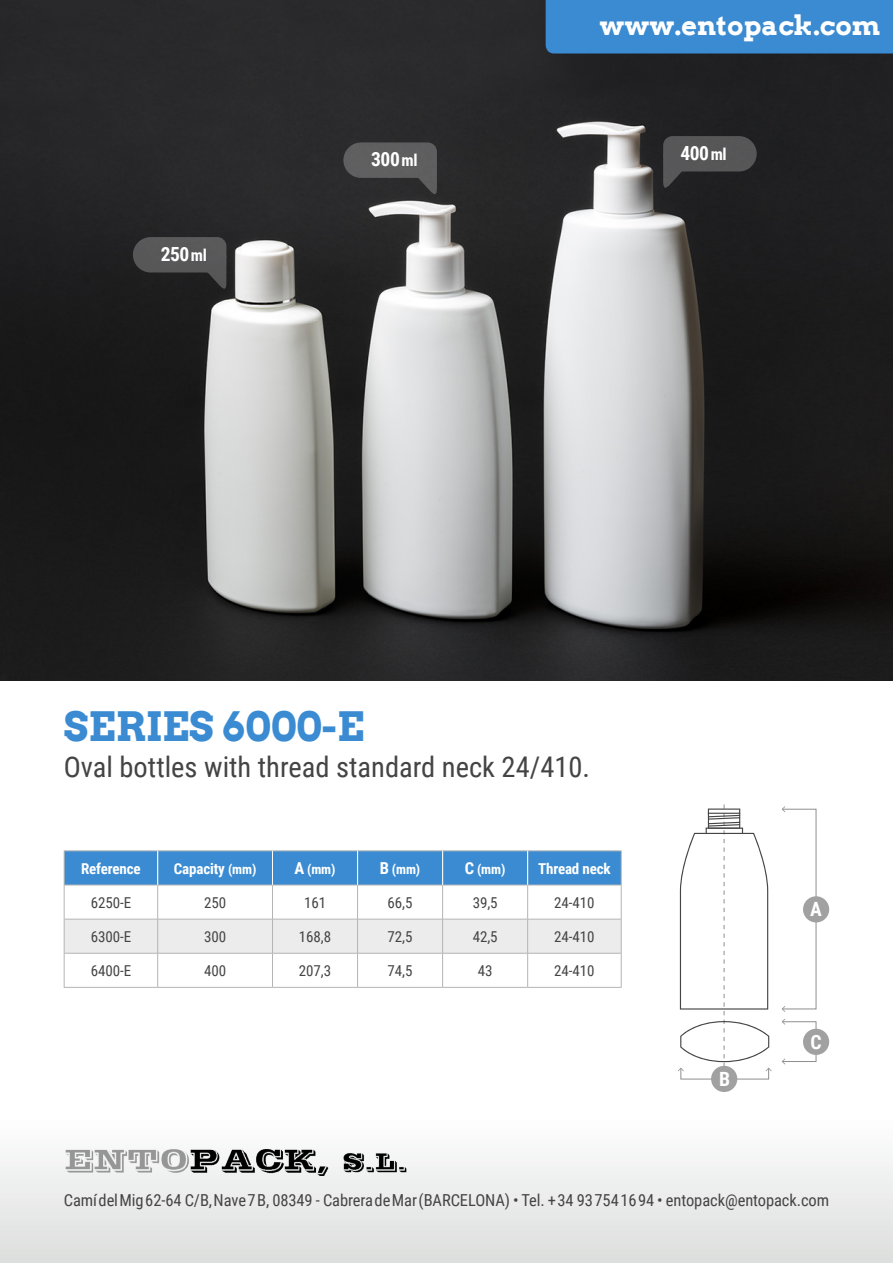
<style>
.page{position:relative;width:893px;height:1263px;background:#fff}
.page>*{position:absolute;margin:0;border:0;box-sizing:border-box;transform-origin:0 0}
.t1{font:700 40.5px "Arvo";color:#3a8bd2}
.t2{font:28.5px "Roboto Condensed";color:#444}
.t3{font:700 27px "Arvo";color:#fff}
.t4{font:700 19.65px "Roboto Condensed";color:#fff}
.t5{font:700 19.5px "Roboto Condensed";letter-spacing:-.025em;color:#fff}
.t6{font:16.5px "Roboto Condensed";letter-spacing:-.005em;color:#444}
.t7{font:15px "Roboto Condensed";letter-spacing:-.005em;color:#444}
.t8{font:700 15px "Roboto Condensed";letter-spacing:-.01em;color:#fff}
.t9{font:700 13.5px "Roboto Condensed";color:#fff}
.s1{font-size:16.5px}
.s2{font-size:13.5px}
</style>
<div class="page">
<div style="left:1px;top:1118px;width:892px;height:145px;background:linear-gradient(to bottom,#fdfefe,#dcdedd)"></div>
<img style="left:0;top:0;width:893px;height:680px">
<svg style="left:133px;top:237px;width:93px;height:53px;background:#454545"></svg>
<svg style="left:343px;top:142px;width:94px;height:54px;background:#4d4d4e"></svg>
<svg style="left:663px;top:136px;width:94px;height:53px;background:#444445"></svg>
<div style="left:65px;top:851px;width:556px;height:34px;background:#3a8bd2"></div>
<div style="left:65px;top:920px;width:556px;height:33px;background:#ececec"></div>
<hr style="left:64px;top:850px;width:94px;height:1px;background:#b4b4b4">
<hr style="left:64px;top:851px;width:1px;height:34px;background:#b4b4b4">
<hr style="left:158px;top:850px;width:115px;height:1px;background:#b4b4b4">
<hr style="left:273px;top:850px;width:85px;height:1px;background:#b4b4b4">
<hr style="left:358px;top:850px;width:85px;height:1px;background:#b4b4b4">
<hr style="left:443px;top:850px;width:85px;height:1px;background:#b4b4b4">
<hr style="left:528px;top:850px;width:94px;height:1px;background:#b4b4b4">
<hr style="left:621px;top:851px;width:1px;height:34px;background:#b4b4b4">
<hr style="left:64px;top:885px;width:1px;height:34px;background:#b4b4b4">
<hr style="left:621px;top:885px;width:1px;height:34px;background:#b4b4b4">
<hr style="left:64px;top:919px;width:1px;height:34px;background:#b4b4b4">
<hr style="left:621px;top:919px;width:1px;height:34px;background:#b4b4b4">
<hr style="left:64px;top:953px;width:1px;height:34px;background:#b4b4b4">
<hr style="left:621px;top:953px;width:1px;height:34px;background:#b4b4b4">
<hr style="left:64px;top:987px;width:94px;height:1px;background:#b4b4b4">
<hr style="left:158px;top:987px;width:115px;height:1px;background:#b4b4b4">
<hr style="left:273px;top:987px;width:85px;height:1px;background:#b4b4b4">
<hr style="left:358px;top:987px;width:85px;height:1px;background:#b4b4b4">
<hr style="left:443px;top:987px;width:85px;height:1px;background:#b4b4b4">
<hr style="left:528px;top:987px;width:94px;height:1px;background:#b4b4b4">
<hr style="left:65px;top:885px;width:93px;height:1px;background:#b4b4b4">
<hr style="left:158px;top:885px;width:115px;height:1px;background:#b4b4b4">
<hr style="left:157px;top:885px;width:1px;height:34px;background:#b4b4b4">
<hr style="left:273px;top:885px;width:85px;height:1px;background:#b4b4b4">
<hr style="left:272px;top:885px;width:1px;height:34px;background:#b4b4b4">
<hr style="left:358px;top:885px;width:85px;height:1px;background:#b4b4b4">
<hr style="left:357px;top:885px;width:1px;height:34px;background:#b4b4b4">
<hr style="left:443px;top:885px;width:85px;height:1px;background:#b4b4b4">
<hr style="left:442px;top:885px;width:1px;height:34px;background:#b4b4b4">
<hr style="left:528px;top:885px;width:93px;height:1px;background:#b4b4b4">
<hr style="left:527px;top:885px;width:1px;height:34px;background:#b4b4b4">
<hr style="left:65px;top:919px;width:93px;height:1px;background:#b4b4b4">
<hr style="left:158px;top:919px;width:115px;height:1px;background:#b4b4b4">
<hr style="left:157px;top:919px;width:1px;height:34px;background:#b4b4b4">
<hr style="left:273px;top:919px;width:85px;height:1px;background:#b4b4b4">
<hr style="left:272px;top:919px;width:1px;height:34px;background:#b4b4b4">
<hr style="left:358px;top:919px;width:85px;height:1px;background:#b4b4b4">
<hr style="left:357px;top:919px;width:1px;height:34px;background:#b4b4b4">
<hr style="left:443px;top:919px;width:85px;height:1px;background:#b4b4b4">
<hr style="left:442px;top:919px;width:1px;height:34px;background:#b4b4b4">
<hr style="left:528px;top:919px;width:93px;height:1px;background:#b4b4b4">
<hr style="left:527px;top:919px;width:1px;height:34px;background:#b4b4b4">
<hr style="left:65px;top:953px;width:93px;height:1px;background:#b4b4b4">
<hr style="left:158px;top:953px;width:115px;height:1px;background:#b4b4b4">
<hr style="left:157px;top:953px;width:1px;height:34px;background:#b4b4b4">
<hr style="left:273px;top:953px;width:85px;height:1px;background:#b4b4b4">
<hr style="left:272px;top:953px;width:1px;height:34px;background:#b4b4b4">
<hr style="left:358px;top:953px;width:85px;height:1px;background:#b4b4b4">
<hr style="left:357px;top:953px;width:1px;height:34px;background:#b4b4b4">
<hr style="left:443px;top:953px;width:85px;height:1px;background:#b4b4b4">
<hr style="left:442px;top:953px;width:1px;height:34px;background:#b4b4b4">
<hr style="left:528px;top:953px;width:93px;height:1px;background:#b4b4b4">
<hr style="left:527px;top:953px;width:1px;height:34px;background:#b4b4b4">
<hr style="left:157px;top:851px;width:1px;height:34px;background:#fff">
<hr style="left:272px;top:851px;width:1px;height:34px;background:#fff">
<hr style="left:357px;top:851px;width:1px;height:34px;background:#fff">
<hr style="left:442px;top:851px;width:1px;height:34px;background:#fff">
<hr style="left:527px;top:851px;width:1px;height:34px;background:#fff">
<svg style="left:782px;top:806px;width:3px;height:6px"></svg>
<svg style="left:782px;top:1006px;width:3px;height:6px"></svg>
<div style="left:782px;top:1021px;width:34px;height:41px;border:1px solid #8f8f8f"></div>
<svg style="left:782px;top:1019px;width:3px;height:6px"></svg>
<svg style="left:782px;top:1058px;width:3px;height:6px"></svg>
<svg style="left:678px;top:804px;width:94px;height:267px"></svg>
<div style="left:803px;top:896px;width:26px;height:26px;background:#a1a1a1;border-radius:50%"></div>
<div style="left:803px;top:1029px;width:26px;height:26px;background:#a1a1a1;border-radius:50%"></div>
<div style="left:711px;top:1066px;width:26px;height:26px;background:#a1a1a1;border-radius:50%"></div>
<svg style="left:64px;top:1133px;width:390px;height:52px;fill:#f0f1f0"></svg>
<div style="left:546px;top:0;width:51px;height:53px;background:#3a8bd2"></div>
<svg style="left:597px;top:0;width:296px;height:64px;background:#3579b5"></svg>
<h3 class="t3" style="left:599px;top:8px;width:282px">www.entopack.com</h3>
<p class="t5" style="left:161px;top:240px;width:48px">250 <span class="s1">ml</span></p>
<p class="t5" style="left:371px;top:146px;width:48px">300 <span class="s1">ml</span></p>
<p class="t5" style="left:680px;top:139px;width:48px">400 <span class="s1">ml</span></p>
<h1 class="t1" style="left:64px;top:701px;width:302px">SERIES 6000-E</h1>
<h2 class="t2" style="left:64px;top:747px;width:528px">Oval bottles with thread standard neck 24/410.</h2>
<p class="t8" style="left:81px;top:858px;width:61px">Reference</p>
<p class="t8" style="left:174px;top:858px;width:84px">Capacity <span class="s2">(mm)</span></p>
<p class="t9" style="left:295px;top:860px;width:43px"><span class="s1">A</span> (mm)</p>
<p class="t9" style="left:380px;top:860px;width:42px"><span class="s1">B</span> (mm)</p>
<p class="t9" style="left:465px;top:860px;width:42px"><span class="s1">C</span> (mm)</p>
<p class="t8" style="left:538px;top:858px;width:74px">Thread neck</p>
<p class="t7" style="left:91px;top:892px;width:42px">6250-E</p>
<p class="t7" style="left:204px;top:892px;width:24px">250</p>
<p class="t7" style="left:304px;top:892px;width:24px">161</p>
<p class="t7" style="left:388px;top:892px;width:26px">66,5</p>
<p class="t7" style="left:473px;top:892px;width:26px">39,5</p>
<p class="t7" style="left:554px;top:892px;width:42px">24-410</p>
<p class="t7" style="left:91px;top:926px;width:42px">6300-E</p>
<p class="t7" style="left:204px;top:926px;width:24px">300</p>
<p class="t7" style="left:299px;top:926px;width:34px">168,8</p>
<p class="t7" style="left:388px;top:926px;width:26px">72,5</p>
<p class="t7" style="left:473px;top:926px;width:26px">42,5</p>
<p class="t7" style="left:554px;top:926px;width:42px">24-410</p>
<p class="t7" style="left:91px;top:960px;width:42px">6400-E</p>
<p class="t7" style="left:204px;top:960px;width:24px">400</p>
<p class="t7" style="left:299px;top:960px;width:34px">207,3</p>
<p class="t7" style="left:388px;top:960px;width:26px">74,5</p>
<p class="t7" style="left:478px;top:960px;width:16px">43</p>
<p class="t7" style="left:554px;top:960px;width:42px">24-410</p>
<p class="t4" style="left:719px;top:1065px;width:13px">B</p>
<p class="t4" style="left:810px;top:895px;width:13px">A</p>
<p class="t4" style="left:810px;top:1028px;width:13px">C</p>
<p class="t6" style="left:64px;top:1188px;width:767px">Camí del Mig 62-64 C/B, Nave 7 B, 08349 - Cabrera de Mar (BARCELONA) • Tel. + 34 93 754 16 94 • entopack@entopack.com</p>
</div>
